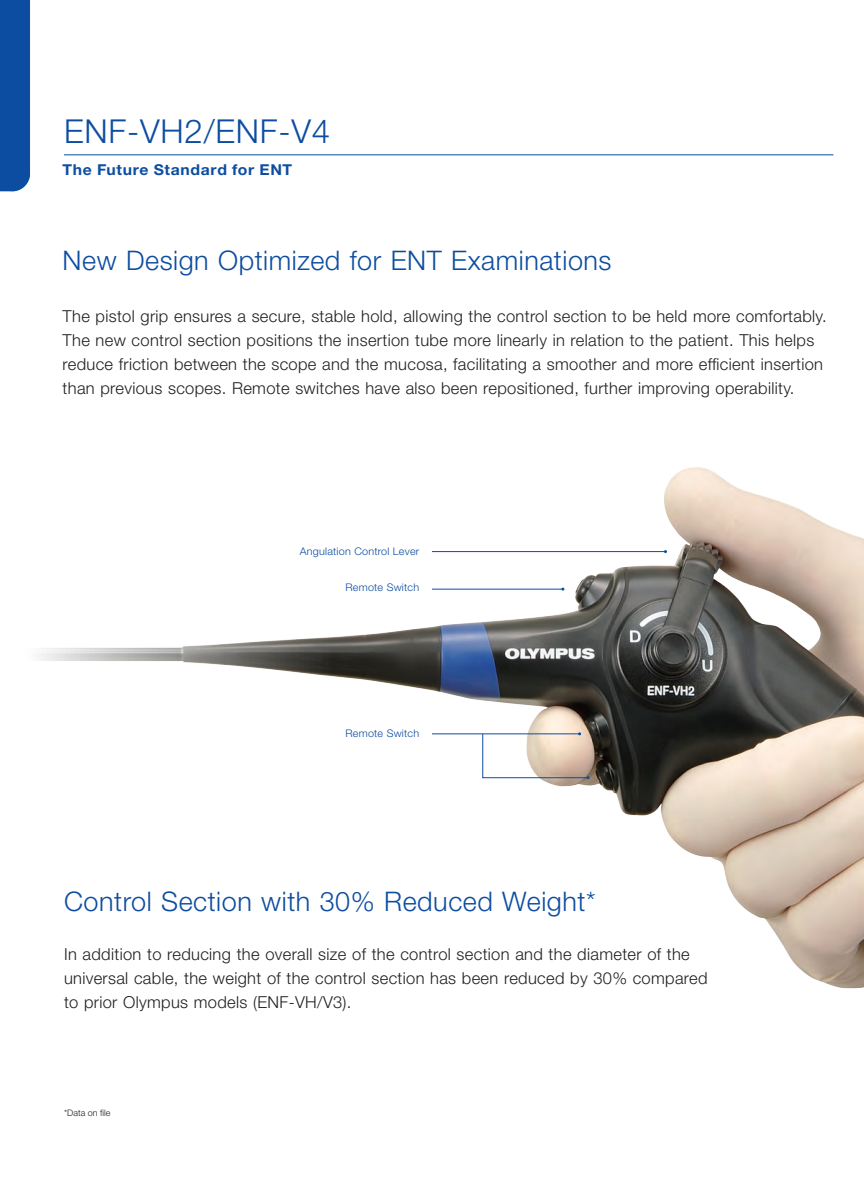
<style>
.page{position:relative;width:864px;height:1188px;background:#fff}
.page>*{position:absolute;margin:0;border:0;box-sizing:border-box;transform-origin:0 0}
.Headline-Top{font:300 33px "Helvetica Neue";letter-spacing:.025em;color:#0d4da1}
.Headline-Intro{font:300 27px "Helvetica Neue";letter-spacing:.02em;color:#0d4da1}
.Text{font:300 16.5px/24px "Helvetica Neue";letter-spacing:.02em;color:#231f20}
.Headline-Bottom{font:700 15px "Helvetica Neue";letter-spacing:.04em;color:#0d4da1;scale:1.05 1}
.t1{font:300 10.5px "Helvetica Neue";letter-spacing:.02em;color:#0d4da1}
.Footer-Contact{font:300 9px "Helvetica Neue";color:#231f20}
</style>
<div class="page">
<img style="left:39px;top:467px;width:825px;height:522px">
<hr style="left:64px;top:154px;width:769px;height:1px;background:#0d4da1">
<div style="left:0;top:0;width:30px;height:191px;background:#0d4da1"></div>
<hr style="left:432px;top:551px;width:234px;height:1px;background:#0d4da1">
<hr style="left:432px;top:589px;width:131px;height:1px;background:#0d4da1">
<hr style="left:432px;top:733px;width:148px;height:1px;background:#0d4da1">
<svg style="left:482px;top:732px;width:108px;height:47px"></svg>
<p class="Headline-Top" style="left:64px;top:111px;width:268px">ENF-VH2/ENF-V4</p>
<p class="Headline-Bottom" style="left:63px;top:161px;width:220px">The Future Standard for ENT</p>
<p class="Headline-Intro" style="left:63px;top:243px;width:550px">New Design Optimized for ENT Examinations</p>
<p class="Text" style="left:63px;top:303px;width:765px">The pistol grip ensures a secure, stable hold, allowing the control section to be held more comfortably.</p>
<p class="Text" style="left:63px;top:327px;width:762px">The new control section positions the insertion tube more linearly in relation to the patient. This helps reduce friction between the scope and the mucosa, facilitating a smoother and more efficient insertion than previous scopes. Remote switches have also been repositioned, further improving operability.</p>
<p class="t1" style="left:300px;top:545px;width:121px">Angulation Control Lever</p>
<p class="t1" style="left:346px;top:581px;width:75px">Remote Switch</p>
<p class="t1" style="left:346px;top:727px;width:75px">Remote Switch</p>
<p class="Headline-Intro" style="left:64px;top:885px;width:533px">Control Section with 30% Reduced Weight*</p>
<p class="Text" style="left:64px;top:942px;width:645px">In addition to reducing the overall size of the control section and the diameter of the universal cable, the weight of the control section has been reduced by 30% compared to prior Olympus models (ENF-VH/V3).</p>
<p class="Footer-Contact" style="left:64px;top:1108px;width:48px">*Data on file</p>
</div>
